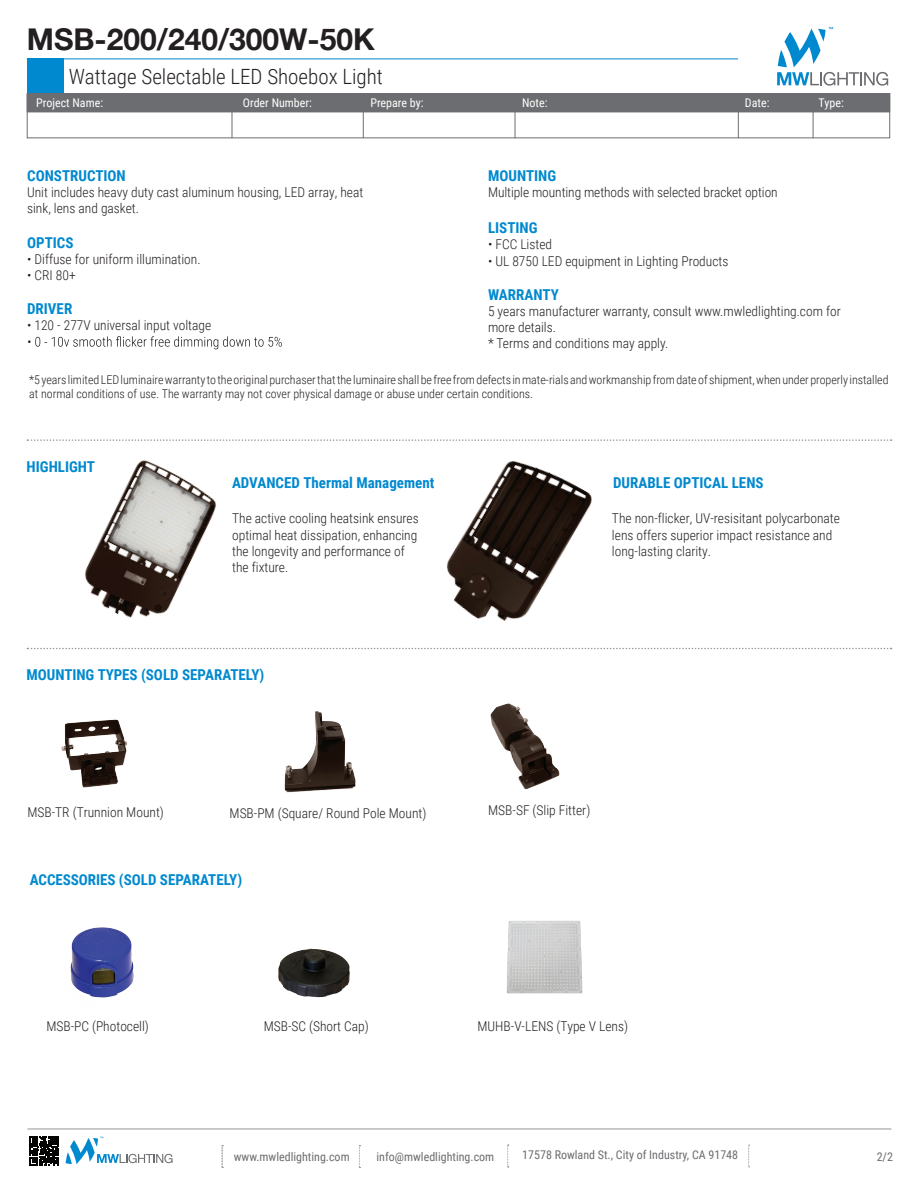
<style>
.page{position:relative;width:918px;height:1188px;background:#fff}
.page>*{position:absolute;margin:0;border:0;box-sizing:border-box;transform-origin:0 0}
.t1{font:700 30px "Helvetica Neue";color:#231f20}
.t2{font:300 21px "Roboto Condensed";color:#231f20}
.t3{font:700 15px "Roboto Condensed";color:#0089cf}
.t4{font:300 13.5px/16.2px "Roboto Condensed";color:#231f20}
.t5{font:300 12px/14.4px "Roboto Condensed";color:#231f20}
.t6{font:12px "Roboto Condensed";color:#6c6d70}
.t7{font:12px "Roboto Condensed";color:#fff}
</style>
<div class="page">
<div style="left:27px;top:94px;width:863px;height:18px;background:#6c6d70"></div>
<div style="left:27px;top:93px;width:863px;height:45px;border:1px solid #6c6d70"></div>
<hr style="left:813px;top:93px;width:1px;height:45px;background:#6c6d70">
<hr style="left:738px;top:93px;width:1px;height:45px;background:#6c6d70">
<hr style="left:232px;top:93px;width:1px;height:45px;background:#6c6d70">
<hr style="left:515px;top:93px;width:1px;height:45px;background:#6c6d70">
<hr style="left:363px;top:93px;width:1px;height:45px;background:#6c6d70">
<hr style="left:27px;top:1129px;width:864px;height:1px;background:#939598">
<svg style="left:28px;top:336px;width:254px;height:13px"></svg>
<svg style="left:777px;top:27px;width:111px;height:59px"></svg>
<hr style="left:27px;top:59px;width:711px;height:1px;background:#0089cf">
<div style="left:27px;top:59px;width:37px;height:34px;background:#0089cf"></div>
<svg style="left:29px;top:1136px;width:30px;height:30px"></svg>
<svg style="left:30px;top:1137px;width:28px;height:28px"></svg>
<svg style="left:66px;top:1137px;width:107px;height:27px"></svg>
<svg style="left:27px;top:439px;width:865px;height:2px"></svg>
<svg style="left:27px;top:648px;width:865px;height:1px"></svg>
<img style="left:284px;top:711px;width:72px;height:82px">
<img style="left:61px;top:719px;width:66px;height:69px">
<img style="left:490px;top:703px;width:70px;height:86px">
<svg style="left:222px;top:1145px;width:1px;height:23px"></svg>
<svg style="left:359px;top:1145px;width:1px;height:23px"></svg>
<svg style="left:507px;top:1145px;width:2px;height:23px"></svg>
<svg style="left:748px;top:1145px;width:2px;height:23px"></svg>
<img style="left:85px;top:460px;width:132px;height:158px">
<img style="left:70px;top:927px;width:64px;height:71px">
<img style="left:506px;top:920px;width:77px;height:74px">
<img style="left:278px;top:948px;width:72px;height:50px">
<img style="left:398px;top:439px;width:216px;height:211px">
<h1 class="t1" style="left:27px;top:15px;width:349px">MSB-200/240/300W-50K</h1>
<h2 class="t2" style="left:69px;top:61px;width:316px">Wattage Selectable LED Shoebox Light</h2>
<p class="t7" style="left:36px;top:95px;width:68px">Project Name:</p>
<p class="t7" style="left:243px;top:95px;width:70px">Order Number:</p>
<p class="t7" style="left:370px;top:95px;width:55px">Prepare by:</p>
<p class="t7" style="left:522px;top:95px;width:27px">Note:</p>
<p class="t7" style="left:745px;top:95px;width:26px">Date:</p>
<p class="t7" style="left:819px;top:95px;width:27px">Type:</p>
<p class="t3" style="left:27px;top:165px;width:100px">CONSTRUCTION</p>
<p class="t4" style="left:27px;top:184px;width:338px">Unit includes heavy duty cast aluminum housing, LED array, heat sink, lens and gasket.</p>
<p class="t3" style="left:27px;top:232px;width:48px">OPTICS</p>
<p class="t4" style="left:27px;top:250px;width:175px">• Diffuse for uniform illumination.</p>
<p class="t4" style="left:27px;top:267px;width:50px">• CRI 80+</p>
<p class="t3" style="left:27px;top:298px;width:47px">DRIVER</p>
<p class="t4" style="left:27px;top:317px;width:186px">• 120 - 277V universal input voltage</p>
<p class="t3" style="left:488px;top:165px;width:70px">MOUNTING</p>
<p class="t4" style="left:488px;top:184px;width:291px">Multiple mounting methods with selected bracket option</p>
<p class="t3" style="left:488px;top:217px;width:51px">LISTING</p>
<p class="t4" style="left:488px;top:236px;width:66px">• FCC Listed</p>
<p class="t4" style="left:488px;top:252px;width:242px">• UL 8750 LED equipment in Lighting Products</p>
<p class="t3" style="left:488px;top:284px;width:72px">WARRANTY</p>
<p class="t4" style="left:488px;top:303px;width:354px">5 years manufacturer warranty, consult www.mwledlighting.com for more details.<br>* Terms and conditions may apply.</p>
<p class="t5" style="left:29px;top:372px;width:861px">*5years limitedLEDluminairewarranty totheoriginalpurchaserthatthe luminaire shallbe freefromdefects inmate-rials andworkmanshipfromdateof shipment,whenunderproperly installed at normal conditions of use. The warranty may not cover physical damage or abuse under certain conditions.</p>
<p class="t3" style="left:27px;top:456px;width:70px">HIGHLIGHT</p>
<p class="t3" style="left:232px;top:472px;width:204px">ADVANCED Thermal Management</p>
<p class="t4" style="left:232px;top:510px;width:188px">The active cooling heatsink ensures optimal heat dissipation, enhancing the longevity and performance of the fixture.</p>
<p class="t3" style="left:27px;top:664px;width:239px">MOUNTING TYPES (SOLD SEPARATELY)</p>
<p class="t3" style="left:613px;top:472px;width:152px">DURABLE OPTICAL LENS</p>
<p class="t4" style="left:612px;top:510px;width:229px">The non-flicker, UV-resisitant polycarbonate lens offers superior impact resistance and long-lasting clarity.</p>
<p class="t4" style="left:27px;top:804px;width:138px">MSB-TR (Trunnion Mount)</p>
<p class="t4" style="left:230px;top:804px;width:198px">MSB-PM (Square/ Round Pole Mount)</p>
<p class="t4" style="left:488px;top:801px;width:104px">MSB-SF (Slip Fitter)</p>
<p class="t3" style="left:30px;top:869px;width:214px">ACCESSORIES (SOLD SEPARATELY)</p>
<p class="t4" style="left:46px;top:1017px;width:104px">MSB-PC (Photocell)</p>
<p class="t4" style="left:264px;top:1017px;width:107px">MSB-SC (Short Cap)</p>
<p class="t4" style="left:478px;top:1017px;width:152px">MUHB-V-LENS (Type V Lens)</p>
<p class="t6" style="left:234px;top:1149px;width:117px">www.mwledlighting.com</p>
<p class="t6" style="left:377px;top:1149px;width:119px">info@mwledlighting.com</p>
<p class="t6" style="left:522px;top:1146px;width:217px">17578 Rowland St., City of Industry, CA 91748</p>
<p class="t6" style="left:877px;top:1149px;width:18px">2/2</p>
</div>
